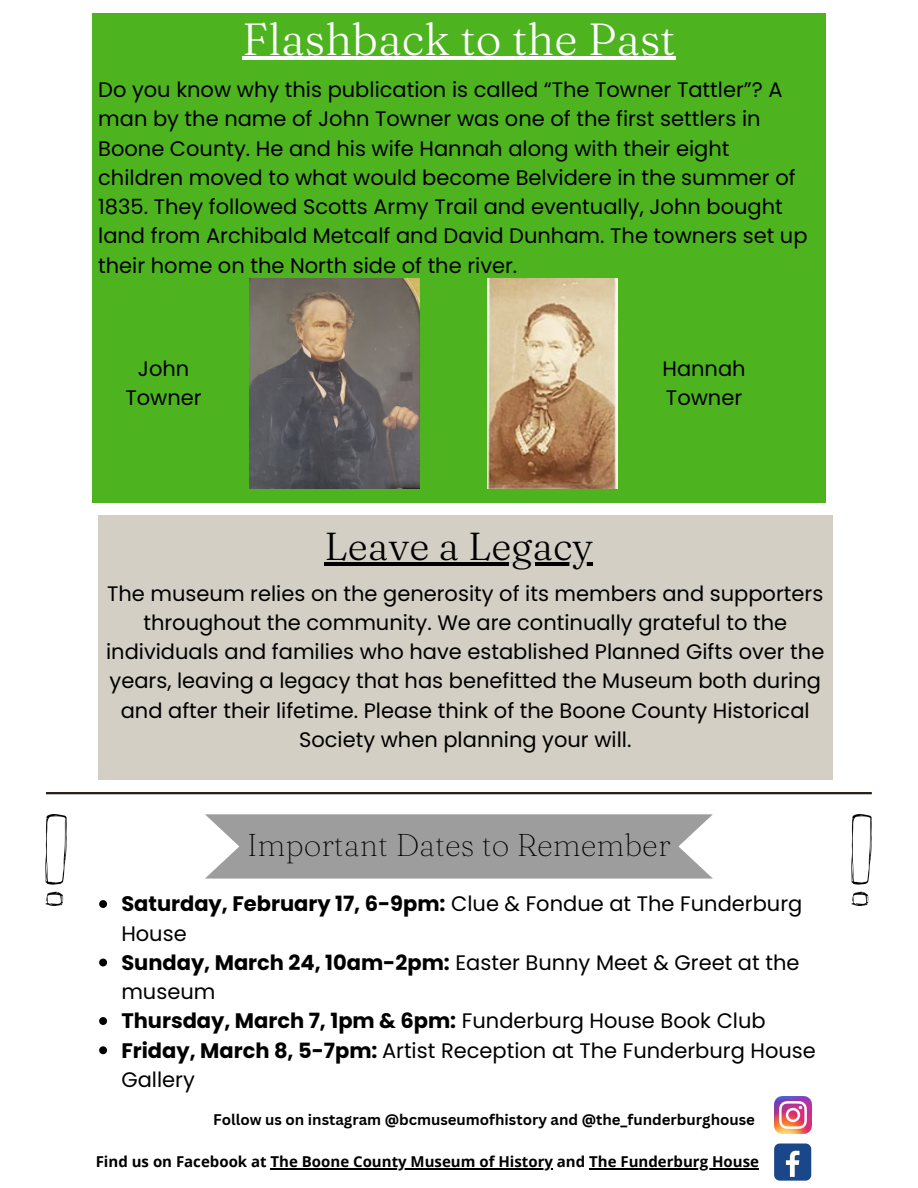
<style>
.page{position:relative;width:918px;height:1188px;background:#fff}
.page>*{position:absolute;margin:0;border:0;box-sizing:border-box;transform-origin:0 0}
.t1{font:300 45px "Fraunces 9 pt";color:#fff}
.t2{font:300 39px "Fraunces 9 pt";color:#000}
.t3{font:100 31.5px "Fraunces 9 pt";color:#000}
.t4{font:21px/29.2px "Poppins";color:#000}
.t5{font:700 21px "Poppins";color:#000}
.t6{font:700 15px "Open Sans";color:#000}
.t7{font:700 15px "Canva Sans";color:#000}
.s1{font-weight:700}
.s2{font-weight:400}
</style>
<div class="page">
<div style="left:92px;top:13px;width:733px;height:489px;background:#4db420"></div>
<div style="left:774px;top:1144px;width:37px;height:37px;background:#1a4789;border-radius:6px"></div>
<svg style="left:786px;top:1151px;width:13px;height:26px"></svg>
<img style="left:774px;top:1096px;width:37px;height:37px">
<hr style="left:271px;top:1168px;width:282px;height:1px;background:#000">
<hr style="left:589px;top:1168px;width:170px;height:1px;background:#000">
<hr style="left:46px;top:792px;width:826px;height:2px;background:#251c14">
<svg style="left:205px;top:814px;width:508px;height:65px;background:#a3a4a3"></svg>
<img style="left:46px;top:814px;width:20px;height:91px">
<img style="left:851px;top:814px;width:21px;height:91px">
<img style="left:250px;top:278px;width:170px;height:211px">
<img style="left:487px;top:278px;width:131px;height:211px">
<div style="left:98px;top:516px;width:735px;height:264px;background:#d3cfc5"></div>
<hr style="left:242px;top:57px;width:434px;height:3px;background:#fff">
<svg style="left:99px;top:900px;width:8px;height:8px"></svg>
<svg style="left:99px;top:959px;width:8px;height:7px"></svg>
<svg style="left:99px;top:1017px;width:8px;height:8px"></svg>
<svg style="left:99px;top:1046px;width:8px;height:8px"></svg>
<hr style="left:325px;top:563px;width:268px;height:3px;background:#000">
<h4 class="t1" style="left:242px;top:11px;width:435px">Flashback to the Past</h4>
<p class="t4" style="left:98px;top:75px;width:711px">Do you know why this publication is called “The Towner Tattler”? A man by the name of John Towner was one of the first settlers in Boone County. He and his wife Hannah along with their eight children moved to what would become Belvidere in the summer of 1835. They followed Scotts Army Trail and eventually, John bought land from Archibald Metcalf and David Dunham. The towners set up their home on the North side of the river.</p>
<p class="t4" style="left:126px;top:354px;width:78px;text-align:center">John<br>Towner</p>
<p class="t4" style="left:663px;top:354px;width:85px">Hannah<br>Towner</p>
<p class="t2" style="left:325px;top:522px;width:270px">Leave a Legacy</p>
<h2 class="t4" style="left:106px;top:579px;width:720px;text-align:center">The museum relies on the generosity of its members and supporters throughout the community. We are continually grateful to the individuals and families who have established Planned Gifts over the years, leaving a legacy that has benefitted the Museum both during and after their lifetime. Please think of the Boone County Historical Society when planning your will.</h2>
<h3 class="t3" style="left:247px;top:825px;width:425px">Important Dates to Remember</h3>
<p class="t4" style="left:121px;top:889px;width:683px"><span class="s1">Saturday, February 17, 6-9pm:</span> Clue &amp; Fondue at The Funderburg<br>House</p>
<p class="t4" style="left:121px;top:948px;width:680px"><span class="s1">Sunday, March 24, 10am-2pm:</span> Easter Bunny Meet &amp; Greet at the museum</p>
<p class="t5" style="left:121px;top:1006px;width:646px">Thursday, March 7, 1pm &amp; 6pm: <span class="s2">Funderburg House Book Club</span></p>
<p class="t4" style="left:121px;top:1036px;width:696px"><span class="s1">Friday, March 8, 5-7pm:</span> Artist Reception at The Funderburg House<br>Gallery</p>
<h4 class="t7" style="left:213px;top:1109px;width:543px">Follow us on instagram @bcmuseumofhistory and @the_funderburghouse</h4>
<p class="t6" style="left:96px;top:1151px;width:665px">Find us on Facebook at The Boone County Museum of History and The Funderburg House</p>
</div>
